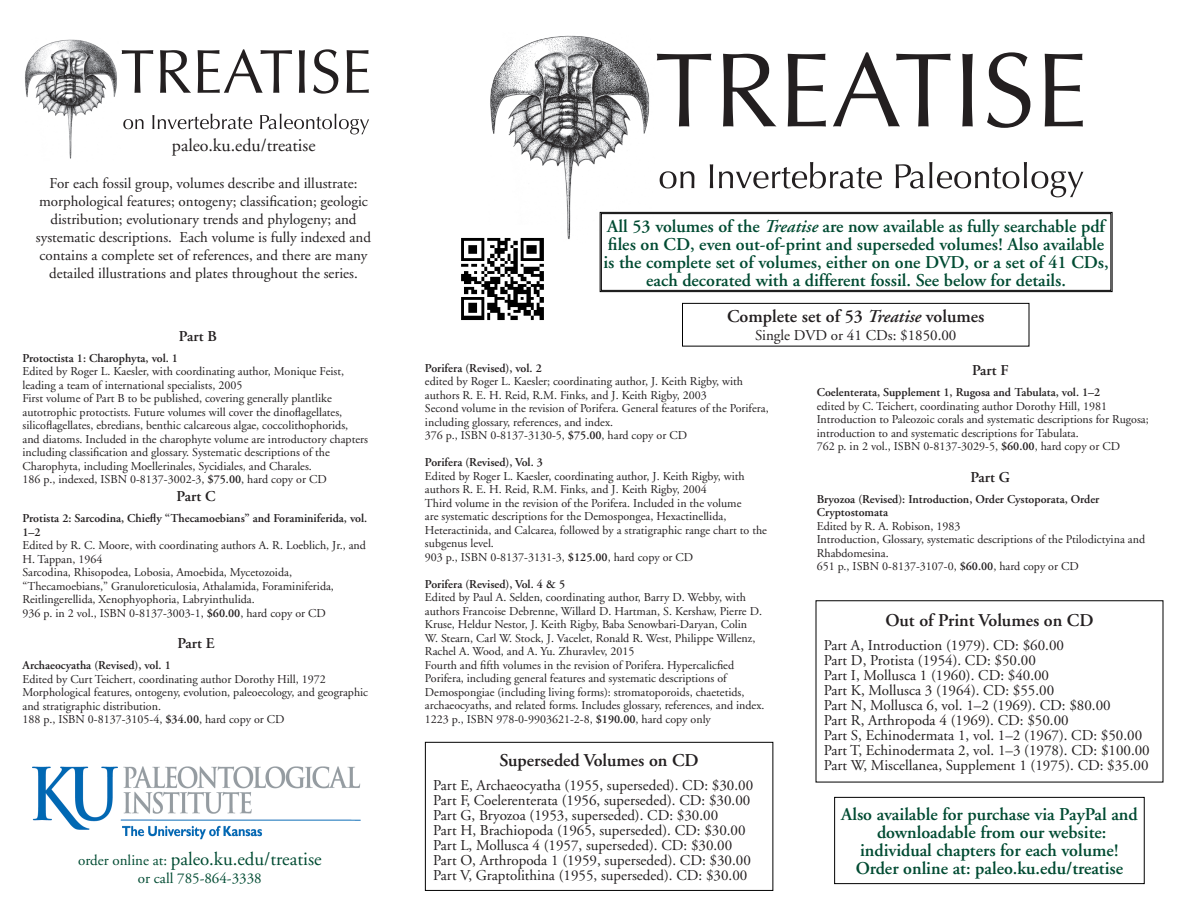
<style>
.page{position:relative;width:1188px;height:918px;background:#fff}
.page>*{position:absolute;margin:0;border:0;box-sizing:border-box;transform-origin:0 0}
.t1{font:105.9px "Optima";color:#231f20}
.t2{font:62.1px "Optima";color:#231f20}
.t3{font:18.9px "Adobe Garamond";color:#004b32}
.t4{font:600 18px/18px "Adobe Garamond";color:#004b32;text-align:center}
.chapter_head{font:600 18px "Adobe Garamond";color:#231f20}
.t5{font:18px "Adobe Garamond";color:#231f20}
.chapter_head-2{font:15px/18px "Adobe Garamond";color:#231f20;text-align:center}
.chapter_head-3{font:600 15px "Adobe Garamond";color:#231f20}
.t6{font:15px "Adobe Garamond";color:#004b32}
.t7{font:12px/13.5px "Adobe Garamond";color:#231f20}
.t8{font:600 12px/13.5px "Adobe Garamond";color:#231f20}
.s1{font-weight:600}
.s2{font-size:15px}
.s3{font-style:italic}
</style>
<div class="page">
<img style="left:32px;top:766px;width:329px;height:74px">
<img style="left:490px;top:35px;width:165px;height:209px">
<svg style="left:660px;top:171px;width:34px;height:17px"></svg>
<svg style="left:710px;top:164px;width:3px;height:24px"></svg>
<svg style="left:719px;top:162px;width:163px;height:26px"></svg>
<svg style="left:896px;top:162px;width:188px;height:35px"></svg>
<img style="left:25px;top:39px;width:92px;height:120px">
<svg style="left:123px;top:119px;width:21px;height:10px"></svg>
<svg style="left:152px;top:114px;width:100px;height:15px"></svg>
<svg style="left:260px;top:114px;width:109px;height:20px"></svg>
<div style="left:425px;top:742px;width:348px;height:149px;border:1px solid #000"></div>
<svg style="left:600px;top:212px;width:512px;height:80px"></svg>
<div style="left:601px;top:213px;width:510px;height:77px;border:1px solid #000"></div>
<div style="left:834px;top:797px;width:311px;height:87px;border:1px solid #000"></div>
<div style="left:682px;top:303px;width:347px;height:43px;border:1px solid #000"></div>
<img style="left:461px;top:225px;width:95px;height:96px">
<h2 class="t2" style="left:120px;top:36px;width:253px">TREATISE</h2>
<p class="t5" style="left:172px;top:136px;width:145px">paleo.ku.edu/treatise</p>
<p class="chapter_head-2" style="left:36px;top:175px;width:337px">For each fossil group, volumes describe and illustrate: morphological features; ontogeny; classification; geologic distribution; evolutionary trends and phylogeny; and systematic descriptions. Each volume is fully indexed and contains a complete set of references, and there are many detailed illustrations and plates throughout the series.</p>
<p class="chapter_head-3" style="left:179px;top:328px;width:39px">Part B</p>
<p class="t8" style="left:22px;top:352px;width:157px">Protoctista 1: Charophyta, vol. 1</p>
<p class="t7" style="left:22px;top:365px;width:323px">Edited by Roger L. Kaesler, with coordinating author, Monique Feist, leading a team of international specialists, 2005</p>
<p class="t7" style="left:22px;top:392px;width:347px">First volume of Part B to be published, covering generally plantlike autotrophic protoctists. Future volumes will cover the dinoflagellates, silicoflagellates, ebredians, benthic calcareous algae, coccolithophorids, and diatoms. Included in the charophyte volume are introductory chapters including classification and glossary. Systematic descriptions of the Charophyta, including Moellerinales, Sycidiales, and Charales.</p>
<p class="t7" style="left:22px;top:473px;width:306px">186 p., indexed, ISBN 0-8137-3002-3, <span class="s1">$75.00</span>, hard copy or CD</p>
<p class="chapter_head-3" style="left:177px;top:488px;width:40px">Part C</p>
<p class="t8" style="left:22px;top:512px;width:346px">Protista 2: Sarcodina, Chiefly “Thecamoebians” and Foraminiferida, vol.<br>1–2</p>
<p class="t7" style="left:22px;top:539px;width:345px">Edited by R. C. Moore, with coordinating authors A. R. Loeblich, Jr., and<br>H. Tappan, 1964</p>
<p class="t7" style="left:22px;top:566px;width:313px">Sarcodina, Rhisopodea, Lobosia, Amoebida, Mycetozoida, “Thecamoebians,” Granuloreticulosia, Athalamida, Foraminiferida,<br>Reitlingerellida, Xenophyophoria, Labryinthulida.</p>
<p class="t7" style="left:22px;top:607px;width:305px">936 p. in 2 vol., ISBN 0-8137-3003-1, <span class="s1">$60.00</span>, hard copy or CD</p>
<p class="chapter_head-3" style="left:177px;top:635px;width:39px">Part E</p>
<p class="t8" style="left:22px;top:659px;width:150px">Archaeocyatha (Revised), vol. 1</p>
<p class="t7" style="left:22px;top:673px;width:305px">Edited by Curt Teichert, coordinating author Dorothy Hill, 1972</p>
<p class="t7" style="left:22px;top:686px;width:347px">Morphological features, ontogeny, evolution, paleoecology, and geographic and stratigraphic distribution.</p>
<p class="t7" style="left:22px;top:713px;width:264px">188 p., ISBN 0-8137-3105-4, <span class="s1">$34.00</span>, hard copy or CD</p>
<p class="t3" style="left:78px;top:849px;width:245px"><span class="s2">order online at:</span> paleo.ku.edu/treatise</p>
<p class="t6" style="left:138px;top:871px;width:125px">or call 785-864-3338</p>
<h1 class="t1" style="left:655px;top:29px;width:435px">TREATISE</h1>
<p class="t4" style="left:603px;top:217px;width:507px">All 53 volumes of the <span class="s3">Treatise</span> are now available as fully searchable pdf files on CD, even out-of-print and superseded volumes! Also available is the complete set of volumes, either on one DVD, or a set of 41 CDs, each decorated with a different fossil. See below for details.</p>
<p class="chapter_head" style="left:727px;top:307px;width:259px">Complete set of 53 <span class="s3">Treatise</span> volumes</p>
<p class="chapter_head-2" style="left:755px;top:327px;width:203px">Single DVD or 41 CDs: $1850.00</p>
<p class="t8" style="left:425px;top:361px;width:118px">Porifera (Revised), vol. 2</p>
<p class="t7" style="left:425px;top:375px;width:320px">edited by Roger L. Kaesler; coordinating author, J. Keith Rigby, with authors R. E. H. Reid, R.M. Finks, and J. Keith Rigby, 2003</p>
<p class="t7" style="left:425px;top:402px;width:345px">Second volume in the revision of Porifera. General features of the Porifera, including glossary, references, and index.</p>
<p class="t7" style="left:425px;top:429px;width:264px">376 p., ISBN 0-8137-3130-5, <span class="s1">$75.00</span>, hard copy or CD</p>
<p class="t8" style="left:425px;top:456px;width:119px">Porifera (Revised), Vol. 3</p>
<p class="t7" style="left:425px;top:470px;width:321px">Edited by Roger L. Kaesler, coordinating author, J. Keith Rigby, with authors R. E. H. Reid, R.M. Finks, and J. Keith Rigby, 2004</p>
<p class="t7" style="left:425px;top:497px;width:344px">Third volume in the revision of the Porifera. Included in the volume<br>are systematic descriptions for the Demospongea, Hexactinellida, Heteractinida, and Calcarea, followed by a stratigraphic range chart to the subgenus level.</p>
<p class="t7" style="left:425px;top:551px;width:270px">903 p., ISBN 0-8137-3131-3, <span class="s1">$125.00</span>, hard copy or CD</p>
<p class="t8" style="left:425px;top:577px;width:142px">Porifera (Revised), Vol. 4 &amp; 5</p>
<p class="t7" style="left:425px;top:591px;width:339px">Edited by Paul A. Selden, coordinating author, Barry D. Webby, with authors Francoise Debrenne, Willard D. Hartman, S. Kershaw, Pierre D.<br>Kruse, Heldur Nestor, J. Keith Rigby, Baba Senowbari-Daryan, Colin W. Stearn, Carl W. Stock, J. Vacelet, Ronald R. West, Philippe Willenz, Rachel A. Wood, and A. Yu. Zhuravlev, 2015</p>
<p class="t7" style="left:425px;top:659px;width:341px">Fourth and fifth volumes in the revision of Porifera. Hypercalicfied Porifera, including general features and systematic descriptions of Demospongiae (including living forms): stromatoporoids, chaetetids, archaeocyaths, and related forms. Includes glossary, references, and index.</p>
<p class="t7" style="left:425px;top:713px;width:287px">1223 p., ISBN 978-0-9903621-2-8, <span class="s1">$190.00</span>, hard copy only</p>
<p class="chapter_head-3" style="left:972px;top:362px;width:38px">Part F</p>
<p class="t8" style="left:817px;top:386px;width:285px">Coelenterata, Supplement 1, Rugosa and Tabulata, vol. 1–2</p>
<p class="t7" style="left:817px;top:400px;width:292px">edited by C. Teichert, coordinating author Dorothy Hill, 1981</p>
<p class="t7" style="left:817px;top:413px;width:334px">Introduction to Paleozoic corals and systematic descriptions for Rugosa; introduction to and systematic descriptions for Tabulata.</p>
<p class="t7" style="left:817px;top:440px;width:305px">762 p. in 2 vol., ISBN 0-8137-3029-5, <span class="s1">$60.00</span>, hard copy or CD</p>
<p class="chapter_head-3" style="left:970px;top:469px;width:41px">Part G</p>
<p class="t8" style="left:817px;top:493px;width:284px">Bryozoa (Revised): Introduction, Order Cystoporata, Order<br>Cryptostomata</p>
<p class="t7" style="left:817px;top:520px;width:145px">Edited by R. A. Robison, 1983</p>
<p class="t7" style="left:817px;top:533px;width:330px">Introduction, Glossary, systematic descriptions of the Ptilodictyina and<br>Rhabdomesina.</p>
<p class="t7" style="left:817px;top:560px;width:264px">651 p., ISBN 0-8137-3107-0, <span class="s1">$60.00</span>, hard copy or CD</p>
<p class="chapter_head" style="left:885px;top:610px;width:210px">Out of Print Volumes on CD</p>
<p class="chapter_head-2" style="left:824px;top:637px;width:242px">Part A, Introduction (1979). CD: $60.00</p>
<p class="chapter_head-2" style="left:824px;top:652px;width:213px">Part D, Protista (1954). CD: $50.00</p>
<p class="chapter_head-2" style="left:824px;top:667px;width:227px">Part I, Mollusca 1 (1960). CD: $40.00</p>
<p class="chapter_head-2" style="left:824px;top:682px;width:232px">Part K, Mollusca 3 (1964). CD: $55.00</p>
<p class="chapter_head-2" style="left:824px;top:697px;width:288px">Part N, Mollusca 6, vol. 1–2 (1969). CD: $80.00</p>
<p class="chapter_head-2" style="left:824px;top:712px;width:246px">Part R, Arthropoda 4 (1969). CD: $50.00</p>
<p class="chapter_head-2" style="left:824px;top:727px;width:320px">Part S, Echinodermata 1, vol. 1–2 (1967). CD: $50.00</p>
<p class="chapter_head-2" style="left:824px;top:742px;width:327px">Part T, Echinodermata 2, vol. 1–3 (1978). CD: $100.00</p>
<p class="chapter_head" style="left:500px;top:750px;width:201px">Superseded Volumes on CD</p>
<p class="chapter_head-2" style="left:824px;top:757px;width:326px">Part W, Miscellanea, Supplement 1 (1975). CD: $35.00</p>
<p class="chapter_head-2" style="left:433px;top:777px;width:321px">Part E, Archaeocyatha (1955, superseded). CD: $30.00</p>
<p class="chapter_head-2" style="left:433px;top:792px;width:319px">Part F, Coelerenterata (1956, superseded). CD: $30.00</p>
<p class="chapter_head-2" style="left:433px;top:807px;width:286px">Part G, Bryozoa (1953, superseded). CD: $30.00</p>
<p class="chapter_head-2" style="left:433px;top:822px;width:314px">Part H, Brachiopoda (1965, superseded). CD: $30.00</p>
<p class="chapter_head-2" style="left:433px;top:837px;width:301px">Part L, Mollusca 4 (1957, superseded). CD: $30.00</p>
<p class="chapter_head-2" style="left:433px;top:852px;width:319px">Part O, Arthropoda 1 (1959, superseded). CD: $30.00</p>
<p class="chapter_head-2" style="left:433px;top:867px;width:316px">Part V, Graptolithina (1955, superseded). CD: $30.00</p>
<p class="t4" style="left:841px;top:806px;width:298px">Also available for purchase via PayPal and</p>
<p class="t4" style="left:860px;top:824px;width:260px">downloadable from our website: individual chapters for each volume!</p>
<p class="t4" style="left:856px;top:860px;width:269px">Order online at: paleo.ku.edu/treatise</p>
</div>
